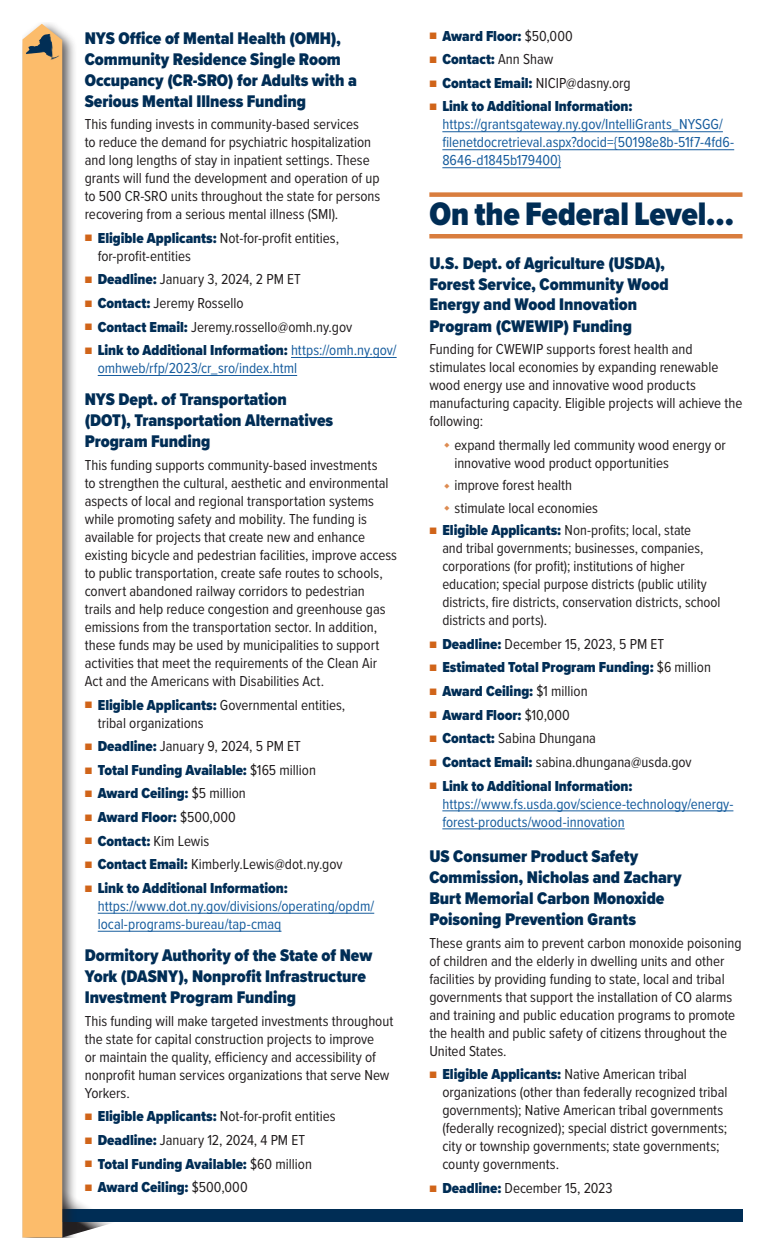
<style>
.page{position:relative;width:765px;height:1260px;background:#fff}
.page>*{position:absolute;margin:0;border:0;box-sizing:border-box;transform-origin:0 0}
.t1{font:900 33.75px "Proxima Nova Cond";letter-spacing:-.005em;color:#002d55}
.t2{font:900 17.5px/21px "Proxima Nova Cond";color:#002d55}
.t3{font:15px/18px "Proxima Nova Cond";color:#231f20}
.t4{font:15px/18px "Proxima Nova Cond";color:#175d9e}
.t5{font:900 15px "Proxima Nova Cond";color:#002d55}
.s1{font-size:11.25px;color:#d06419}
.s2{font-weight:900;color:#002d55}
.s3{font-weight:400;font-size:11.25px;color:#d06419}
.s4{font-weight:400;color:#231f20}
.s5{font-size:10px;color:#dd8b51}
</style>
<div class="page">
<svg style="left:77px;top:1201px;width:43px;height:33px"></svg>
<div style="left:37px;top:1210px;width:705px;height:12px;background:#002d55"></div>
<div style="left:22px;top:22px;width:55px;height:1216px;background:#231f20;opacity:.75"></div>
<svg style="left:22px;top:24px;width:40px;height:1213px;fill:#fcbc6b"></svg>
<svg style="left:41px;top:34px;width:9px;height:4px"></svg>
<hr style="left:291px;top:357px;width:106px;height:1px;background:#175d9e">
<hr style="left:98px;top:375px;width:199px;height:1px;background:#175d9e">
<hr style="left:98px;top:913px;width:276px;height:1px;background:#175d9e">
<hr style="left:98px;top:931px;width:183px;height:1px;background:#175d9e">
<hr style="left:442px;top:131px;width:281px;height:1px;background:#175d9e">
<hr style="left:442px;top:149px;width:292px;height:1px;background:#175d9e">
<hr style="left:442px;top:167px;width:119px;height:1px;background:#175d9e">
<div style="left:429px;top:192px;width:313px;height:5px;background:#d97d3e"></div>
<hr style="left:429px;top:234px;width:313px;height:4px;background:#d97d3e">
<hr style="left:442px;top:810px;width:291px;height:1px;background:#175d9e">
<hr style="left:442px;top:828px;width:183px;height:1px;background:#175d9e">
<p class="t2" style="left:85px;top:27px;width:274px">NYS Office of Mental Health (OMH), Community Residence Single Room Occupancy (CR-SRO) for Adults with a Serious Mental Illness Funding</p>
<p class="t3" style="left:85px;top:114px;width:297px">This funding invests in community-based services<br>to reduce the demand for psychiatric hospitalization and long lengths of stay in inpatient settings. These grants will fund the development and operation of up to 500 CR-SRO units throughout the state for persons recovering from a serious mental illness (SMI).</p>
<p class="t3" style="left:98px;top:228px;width:243px;text-indent:-13px"><span class="s1">■</span> <span class="s2">Eligible Applicants:</span> Not-for-profit entities, for-profit-entities</p>
<p class="t3" style="left:85px;top:270px;width:218px"><span class="s1">■</span> <span class="s2">Deadline:</span> January 3, 2024, 2 PM ET</p>
<p class="t3" style="left:85px;top:293px;width:161px"><span class="s1">■</span> <span class="s2">Contact:</span> Jeremy Rossello</p>
<p class="t3" style="left:85px;top:317px;width:269px"><span class="s1">■</span> <span class="s2">Contact Email:</span> Jeremy.rossello@omh.ny.gov</p>
<p class="t4" style="left:98px;top:341px;width:300px;text-indent:-13px"><span class="s1">■</span> <span class="s2">Link to Additional Information:</span> https://omh.ny.gov/ omhweb/rfp/2023/cr_sro/index.html</p>
<p class="t2" style="left:85px;top:389px;width:250px">NYS Dept. of Transportation (DOT), Transportation Alternatives<br>Program Funding</p>
<p class="t3" style="left:85px;top:455px;width:314px">This funding supports community-based investments<br>to strengthen the cultural, aesthetic and environmental aspects of local and regional transportation systems while promoting safety and mobility. The funding is available for projects that create new and enhance existing bicycle and pedestrian facilities, improve access to public transportation, create safe routes to schools, convert abandoned railway corridors to pedestrian<br>trails and help reduce congestion and greenhouse gas emissions from the transportation sector. In addition, these funds may be used by municipalities to support activities that meet the requirements of the Clean Air Act and the Americans with Disabilities Act.</p>
<p class="t3" style="left:98px;top:695px;width:249px;text-indent:-13px"><span class="s1">■</span> <span class="s2">Eligible Applicants:</span> Governmental entities, tribal organizations</p>
<p class="t3" style="left:85px;top:737px;width:218px"><span class="s1">■</span> <span class="s2">Deadline:</span> January 9, 2024, 5 PM ET</p>
<p class="t5" style="left:85px;top:759px;width:233px"><span class="s3">■</span> Total Funding Available: <span class="s4">$165 million</span></p>
<p class="t5" style="left:85px;top:782px;width:163px"><span class="s3">■</span> Award Ceiling: <span class="s4">$5 million</span></p>
<p class="t5" style="left:85px;top:806px;width:153px"><span class="s3">■</span> Award Floor: <span class="s4">$500,000</span></p>
<p class="t5" style="left:85px;top:830px;width:126px"><span class="s3">■</span> Contact: <span class="s4">Kim Lewis</span></p>
<p class="t3" style="left:85px;top:855px;width:259px"><span class="s1">■</span> <span class="s2">Contact Email:</span> Kimberly.Lewis@dot.ny.gov</p>
<p class="t4" style="left:98px;top:878px;width:278px;text-indent:-13px"><span class="s1">■</span> <span class="s2">Link to Additional Information: </span>https://www.dot.ny.gov/divisions/operating/opdm/ local-programs-bureau/tap-cmaq</p>
<p class="t2" style="left:85px;top:945px;width:289px">Dormitory Authority of the State of New<br>York (DASNY), Nonprofit Infrastructure<br>Investment Program Funding</p>
<p class="t3" style="left:85px;top:1011px;width:310px">This funding will make targeted investments throughout the state for capital construction projects to improve<br>or maintain the quality, efficiency and accessibility of nonprofit human services organizations that serve New Yorkers.</p>
<p class="t3" style="left:85px;top:1107px;width:252px"><span class="s1">■</span> <span class="s2">Eligible Applicants:</span> Not-for-profit entities</p>
<p class="t3" style="left:85px;top:1130px;width:222px"><span class="s1">■</span> <span class="s2">Deadline:</span> January 12, 2024, 4 PM ET</p>
<p class="t5" style="left:85px;top:1152px;width:229px"><span class="s3">■</span> Total Funding Available: <span class="s4">$60 million</span></p>
<p class="t5" style="left:85px;top:1176px;width:164px"><span class="s3">■</span> Award Ceiling: <span class="s4">$500,000</span></p>
<p class="t5" style="left:429px;top:24px;width:145px"><span class="s3">■</span> Award Floor: <span class="s4">$50,000</span></p>
<p class="t5" style="left:429px;top:48px;width:125px"><span class="s3">■</span> Contact: <span class="s4">Ann Shaw</span></p>
<p class="t3" style="left:429px;top:73px;width:203px"><span class="s1">■</span> <span class="s2">Contact Email:</span> NICIP@dasny.org</p>
<p class="t4" style="left:442px;top:97px;width:293px;text-indent:-13px"><span class="s1">■</span> <span class="s2">Link to Additional Information: </span>https://grantsgateway.ny.gov/IntelliGrants_NYSGG/ filenetdocretrieval.aspx?docid={50198e8b-51f7-4fd6- 8646-d1845b179400}</p>
<h1 class="t1" style="left:429px;top:189px;width:306px">On the Federal Level…</h1>
<p class="t2" style="left:429px;top:252px;width:241px">U.S. Dept. of Agriculture (USDA),<br>Forest Service, Community Wood<br>Energy and Wood Innovation<br>Program (CWEWIP) Funding</p>
<p class="t3" style="left:429px;top:339px;width:315px">Funding for CWEWIP supports forest health and stimulates local economies by expanding renewable wood energy use and innovative wood products manufacturing capacity. Eligible projects will achieve the following:</p>
<p class="t3" style="left:454px;top:435px;width:273px;text-indent:-10px"><span class="s5">♦</span> expand thermally led community wood energy or innovative wood product opportunities</p>
<p class="t3" style="left:444px;top:473px;width:155px;line-height:22.5px"><span class="s5">♦</span> improve forest health<br><span class="s5">♦</span> stimulate local economies</p>
<p class="t3" style="left:442px;top:521px;width:280px;text-indent:-13px"><span class="s1">■</span> <span class="s2">Eligible Applicants:</span> Non-profits; local, state<br>and tribal governments; businesses, companies, corporations (for profit); institutions of higher education; special purpose districts (public utility districts, fire districts, conservation districts, school districts and ports).</p>
<p class="t3" style="left:429px;top:634px;width:236px"><span class="s1">■</span> <span class="s2">Deadline:</span> December 15, 2023, 5 PM ET</p>
<p class="t5" style="left:429px;top:656px;width:283px"><span class="s3">■</span> Estimated Total Program Funding: <span class="s4">$6 million</span></p>
<p class="t5" style="left:429px;top:680px;width:160px"><span class="s3">■</span> Award Ceiling: <span class="s4">$1 million</span></p>
<p class="t5" style="left:429px;top:704px;width:142px"><span class="s3">■</span> Award Floor: <span class="s4">$10,000</span></p>
<p class="t3" style="left:429px;top:729px;width:168px"><span class="s1">■</span> <span class="s2">Contact:</span> Sabina Dhungana</p>
<p class="t3" style="left:429px;top:752px;width:264px"><span class="s1">■</span> <span class="s2">Contact Email:</span> sabina.dhungana@usda.gov</p>
<p class="t4" style="left:442px;top:776px;width:293px;text-indent:-13px"><span class="s1">■</span> <span class="s2">Link to Additional Information: </span>https://www.fs.usda.gov/science-technology/energy&shy;forest-products/wood-innovation</p>
<p class="t2" style="left:429px;top:846px;width:254px">US Consumer Product Safety<br>Commission, Nicholas and Zachary<br>Burt Memorial Carbon Monoxide<br>Poisoning Prevention Grants</p>
<p class="t3" style="left:429px;top:933px;width:314px">These grants aim to prevent carbon monoxide poisoning of children and the elderly in dwelling units and other facilities by providing funding to state, local and tribal governments that support the installation of CO alarms and training and public education programs to promote the health and public safety of citizens throughout the United States.</p>
<p class="t3" style="left:442px;top:1065px;width:287px;text-indent:-13px"><span class="s1">■</span> <span class="s2">Eligible Applicants:</span> Native American tribal organizations (other than federally recognized tribal governments); Native American tribal governments (federally recognized); special district governments; city or township governments; state governments; county governments.</p>
<p class="t3" style="left:429px;top:1178px;width:185px"><span class="s1">■</span> <span class="s2">Deadline:</span> December 15, 2023</p>
</div>
